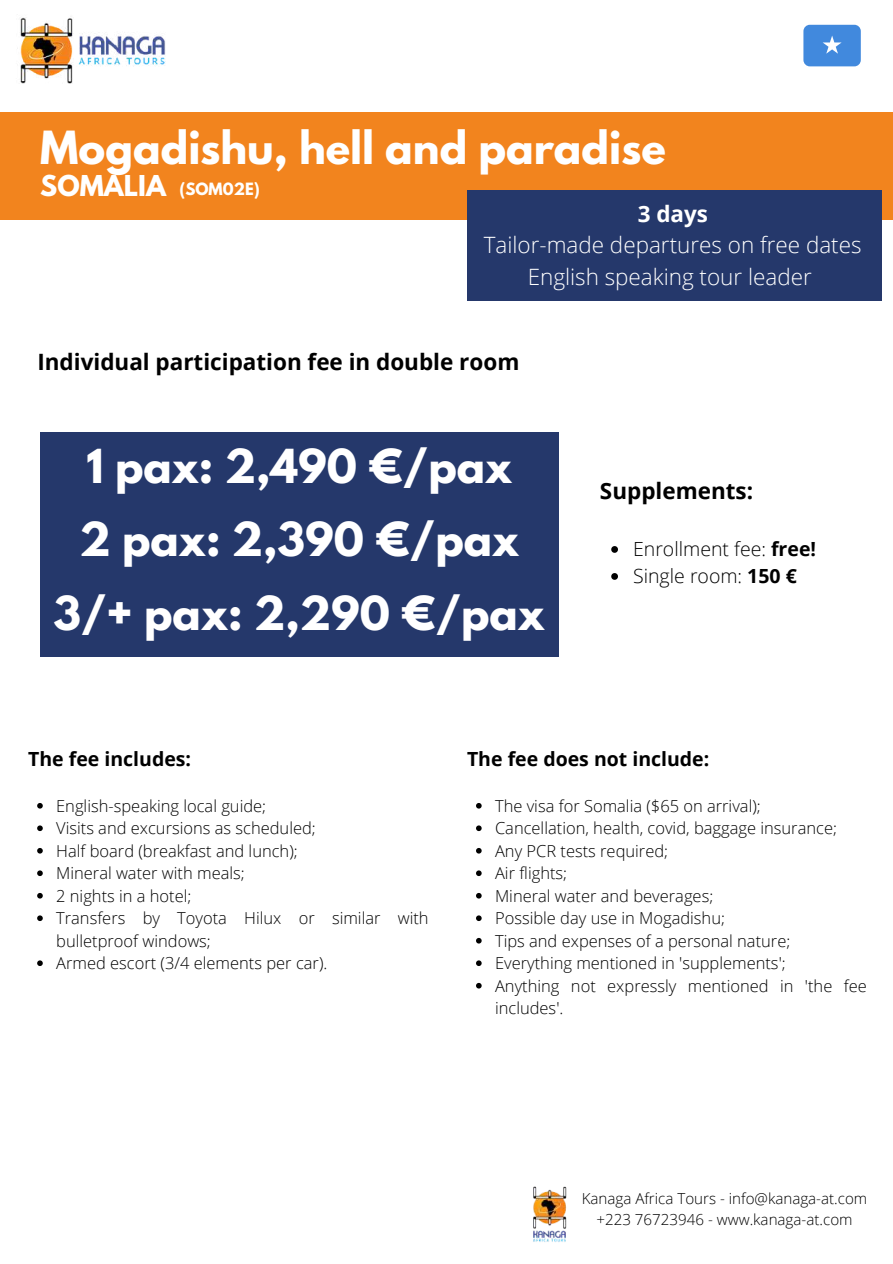
<style>
.page{position:relative;width:893px;height:1264px;background:#fff}
.page>*{position:absolute;margin:0;border:0;box-sizing:border-box;transform-origin:0 0}
.t1{font:700 41.55px/74.6px "League Spartan";color:#fff;text-align:center}
.t2{font:700 40.5px "League Spartan";color:#fff}
.t3{font:300 22.5px/31.5px "Open Sans";color:#fff;text-align:center}
.t4{font:700 22.5px "Open Sans";color:#000}
.t5{font:700 22.5px "Open Sans";color:#fff}
.t6{font:700 19.5px "Open Sans";color:#000}
.t7{font:300 19.5px/27px "Open Sans";color:#000}
.t8{font:300 16.5px/22.5px "Open Sans";color:#000}
.t9{font:300 15.15px/21px "Open Sans";color:#000;text-align:center}
.t10{font:700 15px "League Spartan";color:#fff}
.s1{font-size:25.5px}
.s2{font-weight:700}
</style>
<div class="page">
<img style="left:17px;top:17px;width:149px;height:67px">
<img style="left:533px;top:1186px;width:34px;height:56px">
<div style="left:40px;top:432px;width:518px;height:75px;background:#25386b"></div>
<div style="left:0;top:112px;width:892px;height:107px;background:#f2841e"></div>
<div style="left:467px;top:190px;width:414px;height:111px;background:#25386b"></div>
<div style="left:803px;top:25px;width:57px;height:41px;background:#4189dd;border-radius:6px"></div>
<svg style="left:823px;top:36px;width:18px;height:18px"></svg>
<svg style="left:37px;top:803px;width:6px;height:5px"></svg>
<svg style="left:37px;top:825px;width:6px;height:6px"></svg>
<svg style="left:37px;top:848px;width:6px;height:5px"></svg>
<svg style="left:37px;top:870px;width:6px;height:6px"></svg>
<svg style="left:37px;top:893px;width:6px;height:5px"></svg>
<svg style="left:37px;top:915px;width:6px;height:6px"></svg>
<svg style="left:37px;top:960px;width:6px;height:6px"></svg>
<svg style="left:476px;top:803px;width:5px;height:5px"></svg>
<svg style="left:476px;top:825px;width:5px;height:6px"></svg>
<svg style="left:476px;top:848px;width:5px;height:5px"></svg>
<svg style="left:476px;top:870px;width:5px;height:6px"></svg>
<svg style="left:476px;top:893px;width:5px;height:5px"></svg>
<svg style="left:476px;top:915px;width:5px;height:6px"></svg>
<svg style="left:476px;top:937px;width:5px;height:6px"></svg>
<svg style="left:476px;top:960px;width:5px;height:6px"></svg>
<svg style="left:476px;top:982px;width:5px;height:6px"></svg>
<svg style="left:611px;top:546px;width:7px;height:7px"></svg>
<svg style="left:611px;top:573px;width:7px;height:7px"></svg>
<div style="left:40px;top:507px;width:518px;height:74px;background:#25386b"></div>
<div style="left:40px;top:581px;width:518px;height:75px;background:#25386b"></div>
<h2 class="t2" style="left:40px;top:128px;width:627px">Mogadishu, hell and paradise</h2>
<p class="t10" style="left:40px;top:182px;width:221px"><span class="s1">SOMALIA</span> (SOM02E)</p>
<h3 class="t5" style="left:637px;top:198px;width:72px">3 days</h3>
<h3 class="t3" style="left:483px;top:229px;width:379px">Tailor-made departures on free dates<br>English speaking tour leader</h3>
<h3 class="t4" style="left:37px;top:346px;width:483px">Individual participation fee in double room</h3>
<h1 class="t1" style="left:86px;top:434px;width:427px">1 pax: 2,490 €/pax</h1>
<h1 class="t1" style="left:54px;top:507px;width:493px">2 pax: 2,390 €/pax<br>3/+ pax: 2,290 €/pax</h1>
<h3 class="t4" style="left:600px;top:475px;width:155px">Supplements:</h3>
<p class="t7" style="left:633px;top:535px;width:184px">Enrollment fee: <span class="s2">free!<br></span>Single room: <span class="s2">150 €</span></p>
<p class="t6" style="left:28px;top:745px;width:164px">The fee includes:</p>
<p class="t8" style="left:56px;top:794px;width:374px">English-speaking local guide;<br>Visits and excursions as scheduled;<br>Half board (breakfast and lunch);<br>Mineral water with meals;<br>2 nights in a hotel;<br>Transfers by Toyota Hilux or similar with bulletproof windows;<br>Armed escort (3/4 elements per car).</p>
<p class="t6" style="left:467px;top:745px;width:244px">The fee does not include:</p>
<p class="t8" style="left:495px;top:794px;width:373px">The visa for Somalia ($65 on arrival);<br>Cancellation, health, covid, baggage insurance;<br>Any PCR tests required;<br>Air flights;<br>Mineral water and beverages;<br>Possible day use in Mogadishu;<br>Tips and expenses of a personal nature;<br>Everything mentioned in 'supplements';<br>Anything not expressly mentioned in 'the fee includes'.</p>
<p class="t9" style="left:581px;top:1187px;width:287px">Kanaga Africa Tours - info@kanaga-at.com +223 76723946 - www.kanaga-at.com</p>
</div>
